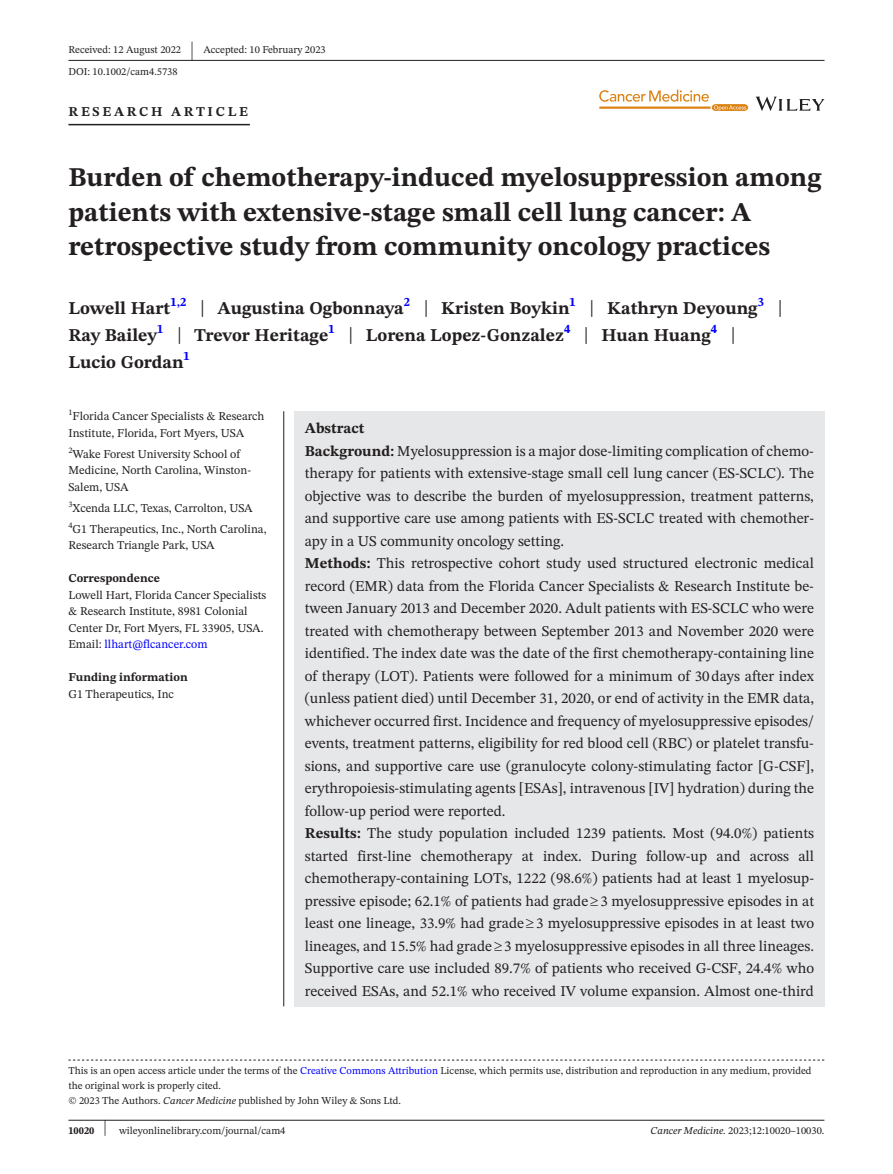
<style>
.page{position:relative;width:893px;height:1174px;background:#fff}
.page>*{position:absolute;margin:0;border:0;box-sizing:border-box;transform-origin:0 0}
.t1{font:700 27px/34.5px "STIX Two Text";color:#231f20}
.t2{font:25.65px "STIX Two Text";color:#231f20;scale:.49 1}
.t3{font:700 18px/27px "STIX Two Text";color:#231f20}
.t4{font:15px/22.5px "STIX Two Text";color:#231f20}
.t5{font:700 13.5px "STIX Two Text";letter-spacing:.2em;color:#231f20}
.t6{font:12px/16.5px "STIX Two Text";color:#231f20}
.t7{font:700 12px "STIX Two Text";color:#231f20}
.t8{font:10.5px/15px "STIX Two Text";color:#231f20}
.s1{font-weight:400;font-size:23.4px}
.s2{color:#00f}
.s3{font-weight:700}
.s4{font-style:italic}
.s5{font-size:22.2px}
</style>
<div class="page">
<hr style="left:68px;top:1119px;width:756px;height:1px;background:#231f20">
<svg style="left:756px;top:97px;width:68px;height:14px"></svg>
<svg style="left:599px;top:90px;width:149px;height:21px"></svg>
<hr style="left:68px;top:60px;width:756px;height:1px;background:#231f20">
<hr style="left:68px;top:124px;width:182px;height:1px;background:#231f20">
<svg style="left:68px;top:1059px;width:756px;height:1px"></svg>
<div style="left:294px;top:411px;width:530px;height:595px;background:#e6e7e9"></div>
<hr style="left:283px;top:411px;width:1px;height:595px;background:#231f20">
<p class="t8" style="left:68px;top:42px;width:114px">Received: 12 August 2022</p>
<h2 class="t2" style="left:191px;top:32px;width:8px">|</h2>
<p class="t8" style="left:203px;top:42px;width:124px">Accepted: 10 February 2023</p>
<p class="t8" style="left:68px;top:64px;width:111px">DOI: 10.1002/cam4.5738</p>
<p class="t5" style="left:68px;top:101px;width:181px">RESEARCH ARTICLE</p>
<h1 class="t1" style="left:68px;top:161px;width:755px">Burden of chemotherapy-induced myelosuppression among patients with extensive-stage small cell lung cancer: A retrospective study from community oncology practices</h1>
<p class="t3" style="left:68px;top:295px;width:716px">Lowell Hart<sup>1,2</sup> <span class="s1">|</span> Augustina Ogbonnaya<sup>2</sup> <span class="s1">|</span> Kristen Boykin<sup>1</sup> <span class="s1">|</span> Kathryn Deyoung<sup>3</sup> <span class="s1">|<br></span>Ray Bailey<sup>1</sup> <span class="s1">|</span> Trevor Heritage<sup>1</sup> <span class="s1">|</span> Lorena Lopez-Gonzalez<sup>4</sup> <span class="s1">|</span> Huan Huang<sup>4</sup> <span class="s1">|<br></span>Lucio Gordan<sup>1</sup></p>
<p class="t6" style="left:68px;top:408px;width:198px"><sup>1</sup>Florida Cancer Specialists &amp; Research<br>Institute, Florida, Fort Myers, USA</p>
<p class="t6" style="left:68px;top:445px;width:184px"><sup>2</sup>Wake Forest University School of<br>Medicine, North Carolina, Winston-<br>Salem, USA</p>
<p class="t6" style="left:68px;top:497px;width:200px;line-height:21px"><sup>3</sup>Xcenda LLC, Texas, Carrolton, USA<br><sup>4</sup>G1 Therapeutics, Inc., North Carolina,</p>
<p class="t6" style="left:68px;top:537px;width:148px">Research Triangle Park, USA</p>
<p class="t7" style="left:68px;top:570px;width:93px">Correspondence</p>
<p class="t6" style="left:68px;top:586px;width:199px">Lowell Hart, Florida Cancer Specialists &amp; Research Institute, 8981 Colonial Center Dr, Fort Myers, FL 33905, USA.<br>Email: <span class="s2">llhart@flcancer.com</span></p>
<p class="t7" style="left:68px;top:669px;width:121px">Funding information</p>
<p class="t6" style="left:68px;top:685px;width:107px">G1 Therapeutics, Inc</p>
<p class="t4" style="left:305px;top:417px;width:511px"><span class="s3">Abstract<br>Background:</span> Myelosuppression is a major dose-limiting complication of chemo&shy;therapy for patients with extensive-stage small cell lung cancer (ES-SCLC). The objective was to describe the burden of myelosuppression, treatment patterns, and supportive care use among patients with ES-SCLC treated with chemother&shy;apy in a US community oncology setting.<br><span class="s3">Methods:</span> This retrospective cohort study used structured electronic medical record (EMR) data from the Florida Cancer Specialists &amp; Research Institute be&shy;tween January 2013 and December 2020. Adult patients with ES-SCLC who were treated with chemotherapy between September 2013 and November 2020 were identified. The index date was the date of the first chemotherapy-containing line of therapy (LOT). Patients were followed for a minimum of 30days after index (unless patient died) until December 31, 2020, or end of activity in the EMR data, whichever occurred first. Incidence and frequency of myelosuppressive episodes/ events, treatment patterns, eligibility for red blood cell (RBC) or platelet transfu&shy;sions, and supportive care use (granulocyte colony-stimulating factor [G-CSF], erythropoiesis-stimulating agents [ESAs], intravenous [IV] hydration) during the follow-up period were reported.<br><span class="s3">Results:</span> The study population included 1239 patients. Most (94.0%) patients started first-line chemotherapy at index. During follow-up and across all chemotherapy-containing LOTs, 1222 (98.6%) patients had at least 1 myelosup&shy;pressive episode; 62.1% of patients had grade≥3 myelosuppressive episodes in at least one lineage, 33.9% had grade≥3 myelosuppressive episodes in at least two lineages, and 15.5% had grade≥3 myelosuppressive episodes in all three lineages.<br>Supportive care use included 89.7% of patients who received G-CSF, 24.4% who received ESAs, and 52.1% who received IV volume expansion. Almost one-third</p>
<p class="t8" style="left:68px;top:1063px;width:745px">This is an open access article under the terms of the <span class="s2">Creative Commons Attribution</span> License, which permits use, distribution and reproduction in any medium, provided the original work is properly cited.<br>© 2023 The Authors. <span class="s4">Cancer Medicine</span> published by John Wiley &amp; Sons Ltd.</p>
<p class="t8" style="left:68px;top:1123px;width:218px"><span class="s3">10020</span> <span class="s5">|</span> wileyonlinelibrary.com/journal/cam4</p>
<p class="t8" style="left:650px;top:1123px;width:175px"><span class="s4">Cancer Medicine.</span> 2023;12:10020–10030.</p>
</div>
